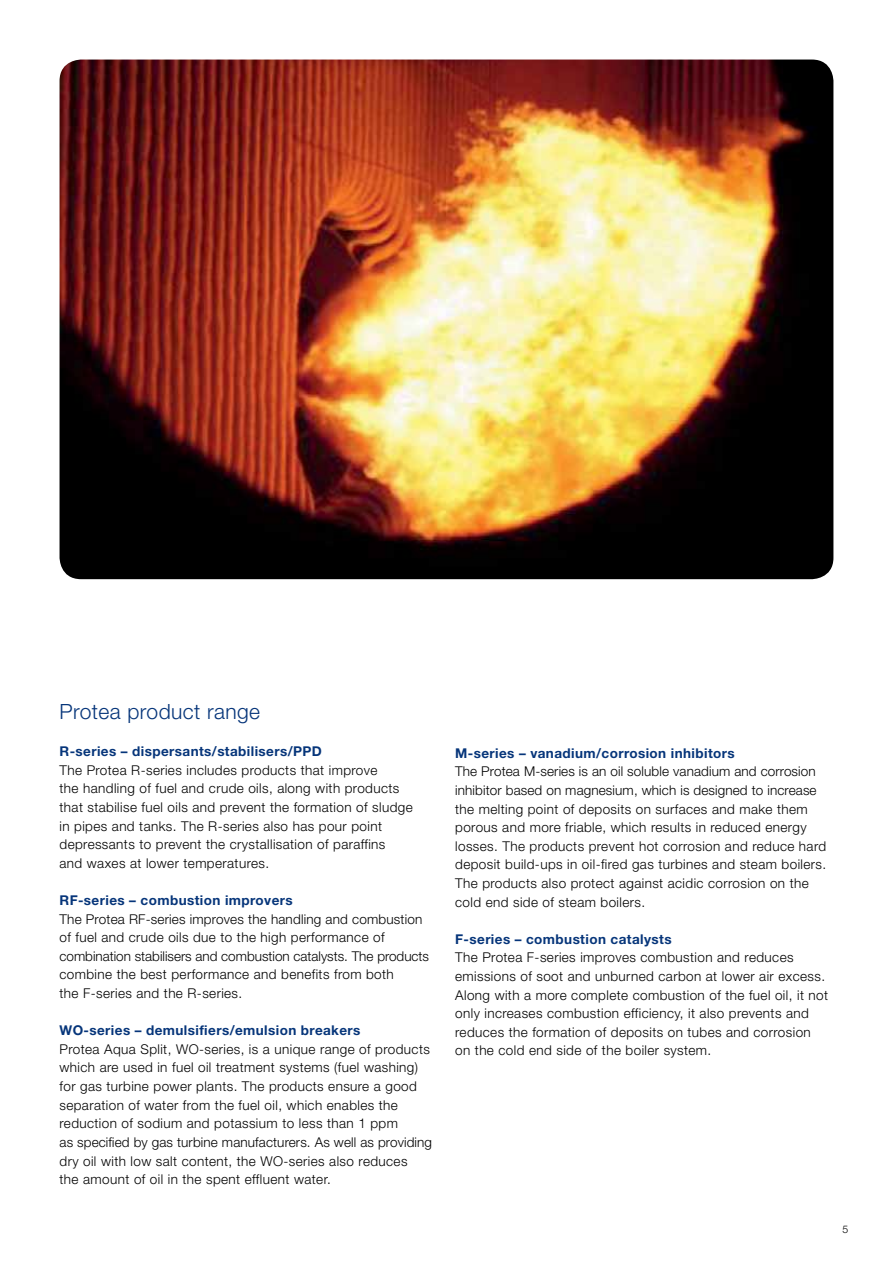
<style>
.page{position:relative;width:893px;height:1263px;background:#fff}
.page>*{position:absolute;margin:0;border:0;box-sizing:border-box;transform-origin:0 0}
.t1{font:300 21px "Helvetica Neue";letter-spacing:.02em;color:#06357a}
.t2{font:300 13.5px/18.6px "Helvetica Neue";letter-spacing:.03em;color:#000}
.t3{font:700 13.5px "Helvetica Neue";letter-spacing:.03em;color:#06357a}
.t4{font:300 10.5px "Helvetica Neue";color:#000}
</style>
<div class="page">
<img style="left:60px;top:60px;width:773px;height:519px">
<h1 class="t1" style="left:60px;top:699px;width:202px">Protea product range</h1>
<p class="t3" style="left:60px;top:743px;width:264px">R-series – dispersants/stabilisers/PPD</p>
<p class="t2" style="left:60px;top:760px;width:355px">The Protea R-series includes products that improve<br>the handling of fuel and crude oils, along with products that stabilise fuel oils and prevent the formation of sludge in pipes and tanks. The R-series also has pour point depressants to prevent the crystallisation of paraffins<br>and waxes at lower temperatures.</p>
<p class="t3" style="left:60px;top:892px;width:235px">RF-series – combustion improvers</p>
<p class="t2" style="left:60px;top:909px;width:371px">The Protea RF-series improves the handling and combustion of fuel and crude oils due to the high performance of combination stabilisers and combustion catalysts. The products combine the best performance and benefits from both<br>the F-series and the R-series.</p>
<p class="t3" style="left:60px;top:1022px;width:302px">WO-series – demulsifiers/emulsion breakers</p>
<p class="t2" style="left:60px;top:1039px;width:374px">Protea Aqua Split, WO-series, is a unique range of products which are used in fuel oil treatment systems (fuel washing) for gas turbine power plants. The products ensure a good separation of water from the fuel oil, which enables the reduction of sodium and potassium to less than 1 ppm<br>as specified by gas turbine manufacturers. As well as providing dry oil with low salt content, the WO-series also reduces<br>the amount of oil in the spent effluent water.</p>
<p class="t3" style="left:455px;top:744px;width:281px">M-series – vanadium/corrosion inhibitors</p>
<p class="t2" style="left:455px;top:762px;width:372px">The Protea M-series is an oil soluble vanadium and corrosion inhibitor based on magnesium, which is designed to increase the melting point of deposits on surfaces and make them porous and more friable, which results in reduced energy losses. The products prevent hot corrosion and reduce hard deposit build-ups in oil-fired gas turbines and steam boilers.<br>The products also protect against acidic corrosion on the cold end side of steam boilers.</p>
<p class="t3" style="left:455px;top:930px;width:218px">F-series – combustion catalysts</p>
<p class="t2" style="left:455px;top:948px;width:374px">The Protea F-series improves combustion and reduces emissions of soot and unburned carbon at lower air excess.<br>Along with a more complete combustion of the fuel oil, it not only increases combustion efficiency, it also prevents and reduces the formation of deposits on tubes and corrosion on the cold end side of the boiler system.</p>
<p class="t4" style="left:842px;top:1223px;width:7px">5</p>
</div>
